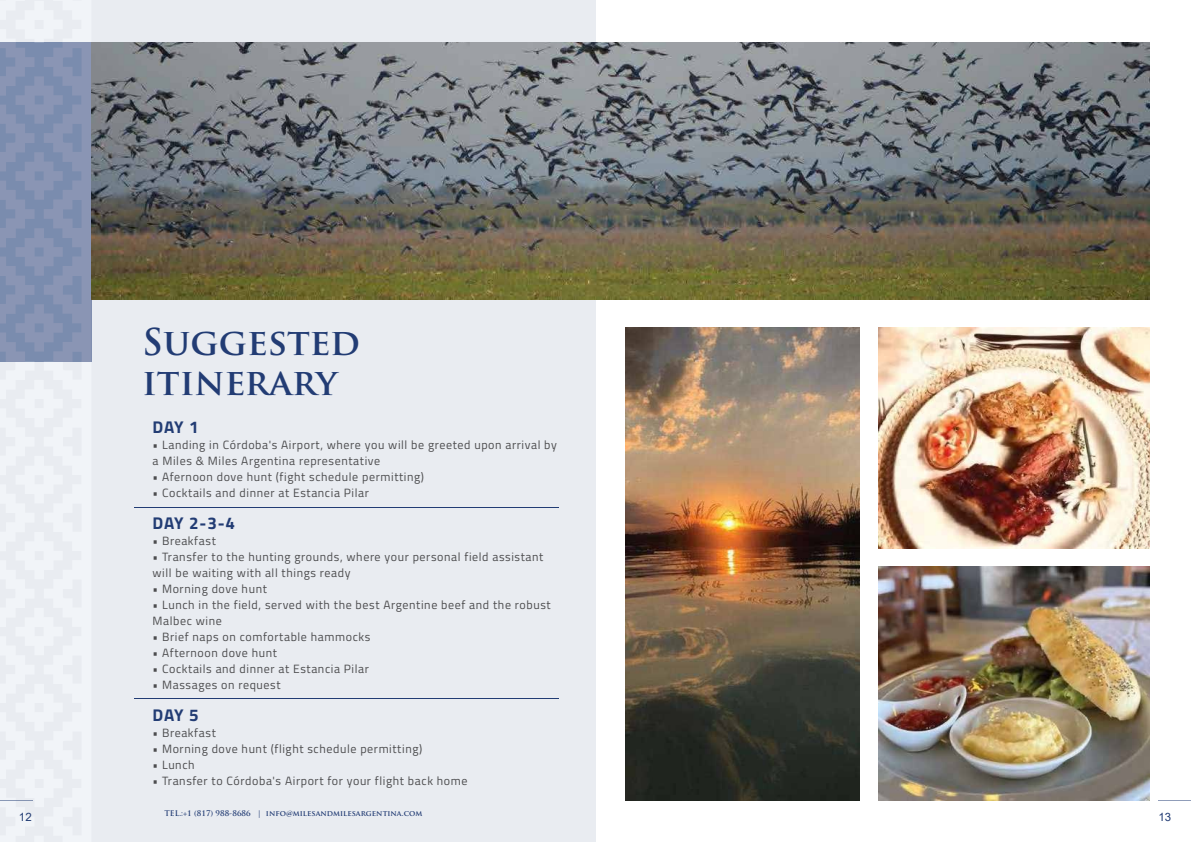
<style>
.page{position:relative;width:1191px;height:842px;background:#fff}
.page>*{position:absolute;margin:0;border:0;box-sizing:border-box;transform-origin:0 0}
.t1{font:700 36px/40px "Trajan Pro";color:#223c74}
.t2{font:700 17px "Titillium Web";letter-spacing:.02em;color:#223c74}
.t3{font:12px/16px "Titillium Web";letter-spacing:.05em;color:#4d4d4f}
.t4{font:11.5px "Arial";color:#223c74}
.t5{font:700 7.6px "Trajan Pro";color:#223c74}
</style>
<div class="page">
<div style="left:0;top:0;width:595px;height:842px;background:#e9ecf1"></div>
<svg style="left:0;top:42px;width:91px;height:320px;background:#8290b1"></svg>
<img style="left:879px;top:566px;width:270px;height:234px">
<img style="left:879px;top:328px;width:270px;height:220px">
<img style="left:625px;top:328px;width:234px;height:472px">
<hr style="left:134px;top:507px;width:424px;height:1px;background:#223c74">
<hr style="left:134px;top:698px;width:424px;height:1px;background:#223c74">
<img style="left:91px;top:42px;width:1058px;height:257px">
<hr style="left:1158px;top:800px;width:33px;height:1px;background:#223c74">
<hr style="left:0;top:800px;width:33px;height:1px;background:#223c74">
<h1 class="t1" style="left:142px;top:324px;width:219px">Suggested itinerary</h1>
<h2 class="t2" style="left:153px;top:419px;width:48px">DAY 1</h2>
<p class="t3" style="left:153px;top:437px;width:406px">ï Landing in Córdoba's Airport, where you will be greeted upon arrival by a Miles &amp; Miles Argentina representative<br>ï Afernoon dove hunt (fight schedule permitting)<br>ï Cocktails and dinner at Estancia Pilar</p>
<h2 class="t2" style="left:153px;top:515px;width:84px">DAY 2-3-4</h2>
<p class="t3" style="left:153px;top:533px;width:400px">ï Breakfast<br>ï Transfer to the hunting grounds, where your personal field assistant will be waiting with all things ready<br>ï Morning dove hunt<br>ï Lunch in the field, served with the best Argentine beef and the robust Malbec wine<br>ï Brief naps on comfortable hammocks<br>ï Afternoon dove hunt<br>ï Cocktails and dinner at Estancia Pilar<br>ï Massages on request</p>
<h2 class="t2" style="left:153px;top:707px;width:48px">DAY 5</h2>
<p class="t3" style="left:152px;top:725px;width:316px">ï Breakfast<br>ï Morning dove hunt (flight schedule permitting)<br>ï Lunch<br>ï Transfer to Córdoba's Airport for your flight back home</p>
<p class="t5" style="left:164px;top:809px;width:259px">TEL.:+1 (817) 988-8686 | info@milesandmilesargentina.com</p>
<p class="t4" style="left:19px;top:810px;width:14px">12</p>
<p class="t4" style="left:1158px;top:810px;width:14px">13</p>
</div>
